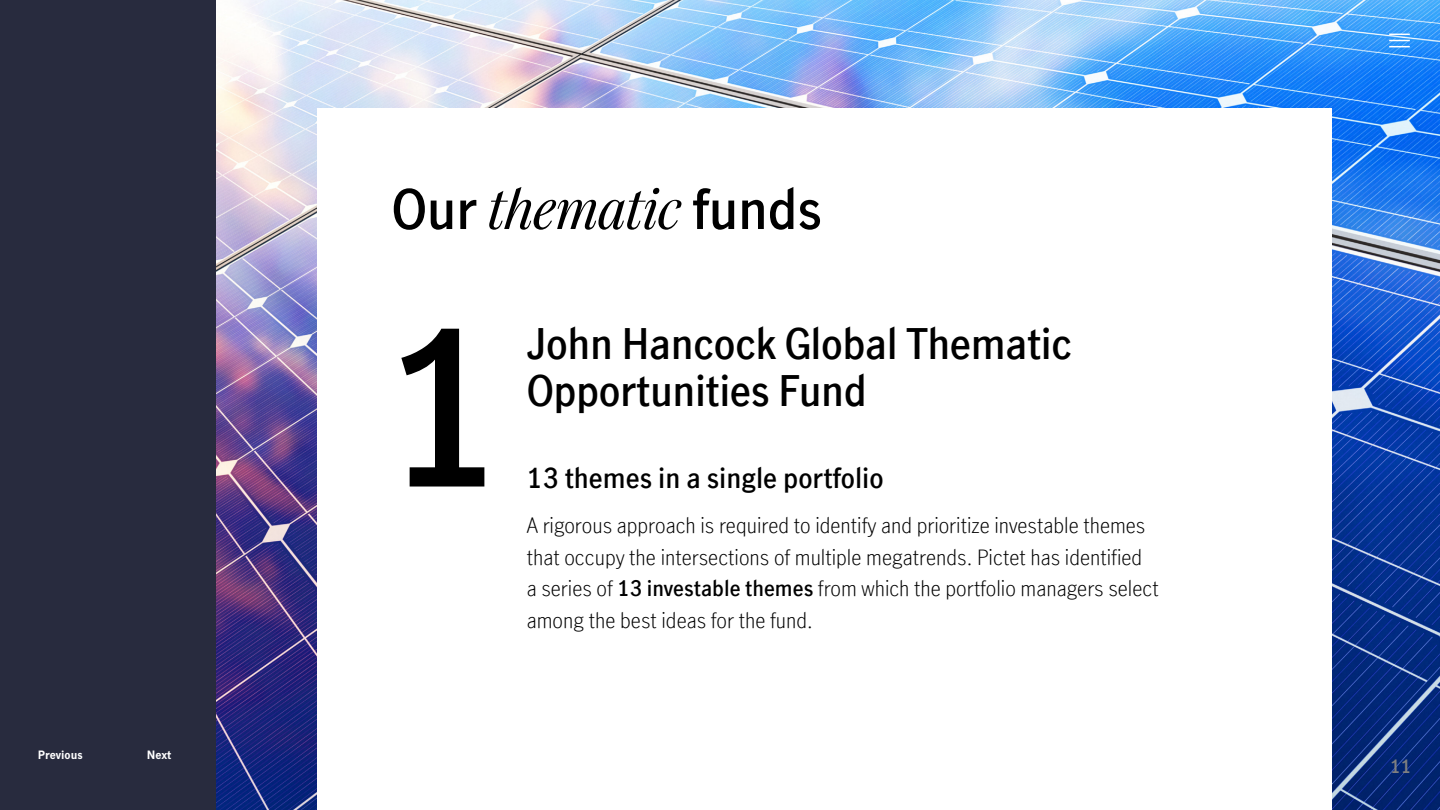
<style>
.page{position:relative;width:1440px;height:810px;background:#fff}
.page>*{position:absolute;margin:0;border:0;box-sizing:border-box;transform-origin:0 0}
.intro{font:600 213px "Manulife JH Sans Optimized";color:#000}
.Section_Header{font:600 54px "Manulife JH Sans Optimized";letter-spacing:-.01em;color:#000}
.body_copy_2{font:600 41.25px/46.5px "Manulife JH Sans Optimized";letter-spacing:-.01em;color:#000}
.Subhead{font:600 27px "Manulife JH Sans Optimized";color:#000}
.body_copy_2-2{font:300 21px/31.5px "Manulife JH Sans Optimized";color:#000}
.t1{font:600 18px "Manulife JH Sans Optimized";color:#808080}
.t2{font:700 11.25px "Manulife JH Sans Optimized";color:#fff}
.s1{font-family:"Manulife JH Serif Optimized";font-weight:400;font-style:italic}
.s2{font-weight:600}
</style>
<div class="page">
<div style="left:0;top:0;width:216px;height:810px;background:#282b3e"></div>
<img style="left:216px;top:0;width:1224px;height:810px">
<div style="left:317px;top:108px;width:1015px;height:702px;background:#fff"></div>
<svg style="left:1389px;top:34px;width:21px;height:13px"></svg>
<p class="t2" style="left:38px;top:747px;width:46px">Previous</p>
<p class="t2" style="left:147px;top:748px;width:26px">Next</p>
<p class="Section_Header" style="left:392px;top:172px;width:432px">Our <span class="s1">thematic</span> funds</p>
<p class="intro" style="left:382px;top:262px;width:128px">1</p>
<p class="body_copy_2" style="left:527px;top:319px;width:547px">John Hancock Global Thematic<br>Opportunities Fund</p>
<p class="Subhead" style="left:527px;top:460px;width:359px">13 themes in a single portfolio</p>
<p class="body_copy_2-2" style="left:527px;top:509px;width:634px">A rigorous approach is required to identify and prioritize investable themes that occupy the intersections of multiple megatrends. Pictet has identified<br>a series of <span class="s2">13 investable themes</span> from which the portfolio managers select among the best ideas for the fund.</p>
<h1 class="t1" style="left:1390px;top:754px;width:23px">11</h1>
</div>
